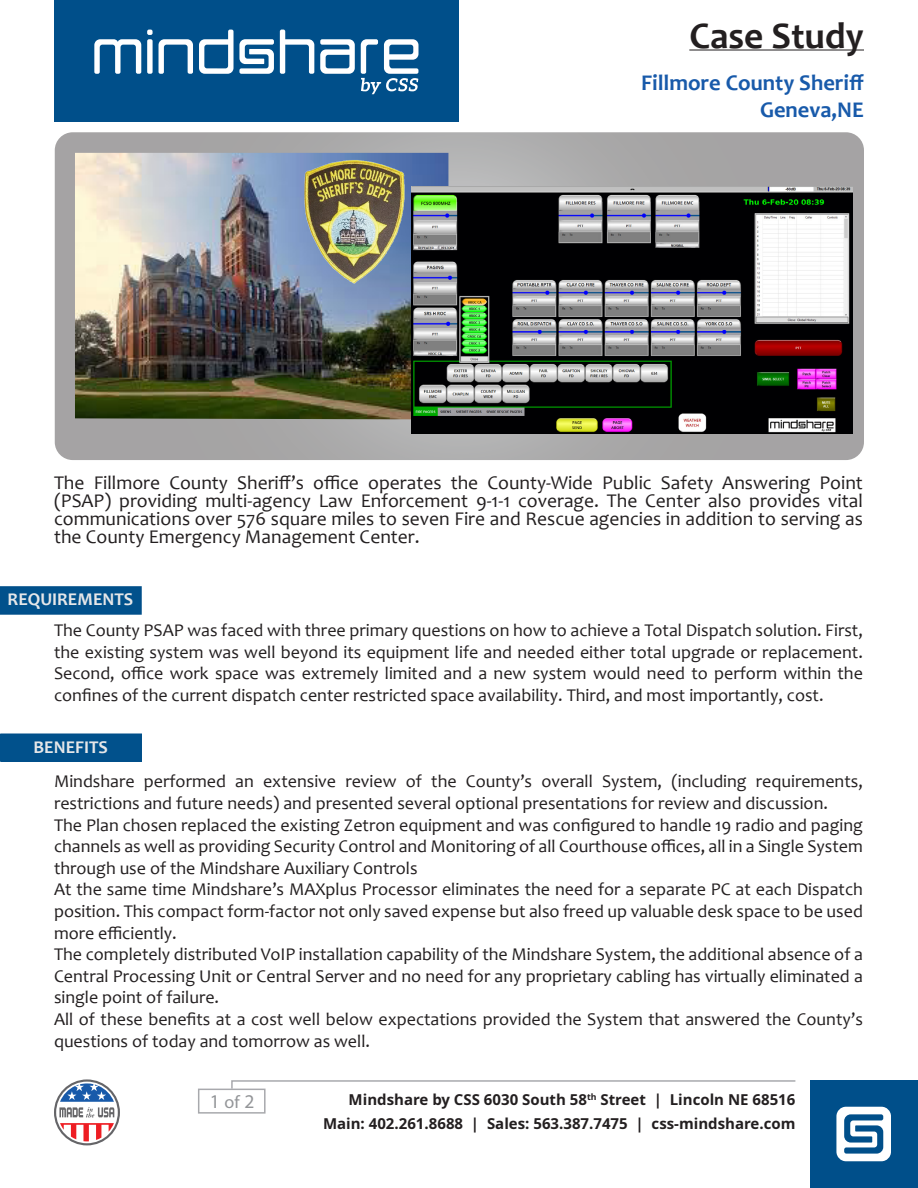
<style>
.page{position:relative;width:918px;height:1188px;background:#fff}
.page>*{position:absolute;margin:0;border:0;box-sizing:border-box;transform-origin:0 0}
.t1{font:700 37.5px "Candara";color:#231f20}
.t2{font:700 22.5px "Candara";color:#185aaa}
.t3{font:19.5px/18px "Candara";color:#231f20;text-align:justify}
.t4{font:19.5px "Myriad Pro";color:#939598}
.t5{font:18px/21.6px "Candara";color:#231f20;text-align:justify}
.t6{font:700 18px "Candara";color:#e6e7e9}
.t7{font:700 15px "Noto Sans";color:#231f20}
.s1{font-size:18px}
</style>
<div class="page">
<div style="left:55px;top:132px;width:809px;height:328px;background:linear-gradient(to right,#a9a8a9,#a9a8a9);border-radius:18px"></div>
<img style="left:75px;top:153px;width:373px;height:266px">
<div style="left:0;top:587px;width:141px;height:27px;background:#01518c"></div>
<div style="left:0;top:586px;width:142px;height:29px;border:2px solid #004f8a"></div>
<div style="left:198px;top:1089px;width:68px;height:25px;background:#fff;border:2px solid #a8a9ad"></div>
<svg style="left:54px;top:1079px;width:66px;height:66px"></svg>
<svg style="left:230px;top:1080px;width:566px;height:10px"></svg>
<div style="left:810px;top:1080px;width:108px;height:108px;background:#004f8a"></div>
<svg style="left:836px;top:1107px;width:55px;height:54px"></svg>
<div style="left:54px;top:0;width:405px;height:122px;background:#004f8a"></div>
<svg style="left:159px;top:39px;width:34px;height:35px"></svg>
<svg style="left:94px;top:39px;width:47px;height:35px"></svg>
<div style="left:147px;top:39px;width:6px;height:35px;background:#fff;border-radius:2px"></div>
<svg style="left:147px;top:30px;width:6px;height:5px"></svg>
<svg style="left:280px;top:30px;width:34px;height:44px"></svg>
<svg style="left:320px;top:39px;width:35px;height:35px"></svg>
<svg style="left:199px;top:30px;width:75px;height:44px"></svg>
<svg style="left:361px;top:39px;width:57px;height:55px"></svg>
<hr style="left:689px;top:50px;width:175px;height:1px;background:#231f20">
<img style="left:296px;top:132px;width:110px;height:158px">
<img style="left:411px;top:186px;width:441px;height:248px">
<div style="left:0;top:734px;width:141px;height:27px;background:#01518c"></div>
<div style="left:0;top:734px;width:142px;height:28px;border:2px solid #004f8a"></div>
<p class="t1" style="left:689px;top:12px;width:176px">Case Study</p>
<p class="t2" style="left:641px;top:68px;width:224px">Fillmore County Sheriff</p>
<p class="t2" style="left:760px;top:95px;width:105px">Geneva,NE</p>
<p class="t3" style="left:54px;top:473px;width:810px">The Fillmore County Sheriff’s office operates the County-Wide Public Safety Answering Point (PSAP) providing multi-agency Law Enforcement 9-1-1 coverage. The Center also provides vital communications over 576 square miles to seven Fire and Rescue agencies in addition to serving as the County Emergency Management Center.</p>
<p class="t6" style="left:8px;top:588px;width:127px">REQUIREMENTS</p>
<p class="t5" style="left:54px;top:619px;width:810px">The County PSAP was faced with three primary questions on how to achieve a Total Dispatch solution. First, the existing system was well beyond its equipment life and needed either total upgrade or replacement.<br>Second, office work space was extremely limited and a new system would need to perform within the confines of the current dispatch center restricted space availability. Third, and most importantly, cost.</p>
<p class="t6" style="left:34px;top:735px;width:76px">BENEFITS</p>
<p class="t5" style="left:54px;top:771px;width:810px">Mindshare performed an extensive review of the County’s overall System, (including requirements, restrictions and future needs) and presented several optional presentations for review and discussion.</p>
<p class="t5" style="left:54px;top:814px;width:810px">The Plan chosen replaced the existing Zetron equipment and was configured to handle 19 radio and paging channels as well as providing Security Control and Monitoring of all Courthouse offices, all in a Single System through use of the Mindshare Auxiliary Controls</p>
<p class="t5" style="left:54px;top:879px;width:810px">At the same time Mindshare’s MAXplus Processor eliminates the need for a separate PC at each Dispatch position. This compact form-factor not only saved expense but also freed up valuable desk space to be used more efficiently.</p>
<p class="t5" style="left:54px;top:943px;width:810px">The completely distributed VoIP installation capability of the Mindshare System, the additional absence of a Central Processing Unit or Central Server and no need for any proprietary cabling has virtually eliminated a single point of failure.</p>
<p class="t5" style="left:54px;top:1008px;width:810px">All of these benefits at a cost well below expectations provided the System that answered the County’s questions of today and tomorrow as well.</p>
<p class="t4" style="left:210px;top:1089px;width:46px">1<span class="s1">of</span>2</p>
<p class="t7" style="left:349px;top:1089px;width:448px">Mindshare by CSS 6030 South 58<sup>th</sup> Street | Lincoln NE 68516</p>
<p class="t7" style="left:323px;top:1113px;width:474px">Main: 402.261.8688 | Sales: 563.387.7475 | css-mindshare.com</p>
</div>
